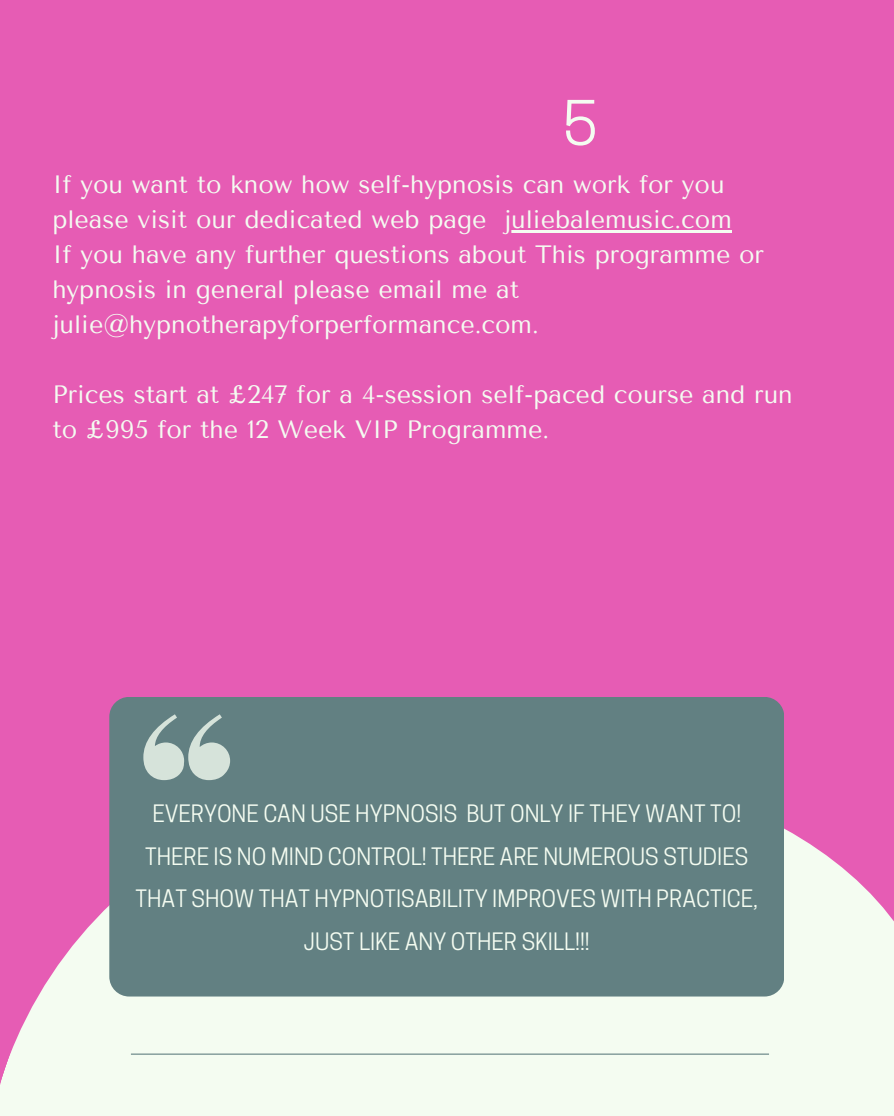
<style>
.page{position:relative;width:894px;height:1116px;background:#fff}
.page>*{position:absolute;margin:0;border:0;box-sizing:border-box;transform-origin:0 0}
.t1{font:57.75px "Cooper Hewitt";color:#f4fcf1}
.t2{font:25.05px/34.8px "Tenor Sans";color:#f4fcf1}
.t3{font:22.5px/42.8px "Cooper Hewitt";color:#f4fcf1;text-align:center}
</style>
<div class="page">
<div style="left:0;top:0;width:893px;height:1116px;background:#e65cb4"></div>
<svg style="left:0;top:697px;width:893px;height:419px;fill:#f4fcf1"></svg>
<div style="left:109px;top:697px;width:674px;height:300px;background:#628082;border-radius:20px"></div>
<svg style="left:143px;top:714px;width:87px;height:66px"></svg>
<hr style="left:131px;top:1054px;width:637px;height:1px;background:#628082">
<hr style="left:504px;top:231px;width:227px;height:2px;background:#f4fcf1">
<p class="t1" style="left:563px;top:102px;width:36px">5</p>
<p class="t2" style="left:52px;top:168px;width:673px">If you want to know how self-hypnosis can work for you please visit our dedicated web page</p>
<p class="t2" style="left:52px;top:202px;width:713px;text-indent:451px">juliebalemusic.com<br>If you have any further questions about This programme or hypnosis in general please email me at julie@hypnotherapyforperformance.com.</p>
<p class="t2" style="left:52px;top:377px;width:741px">Prices start at £247 for a 4-session self-paced course and run to £995 for the 12 Week VIP Programme.</p>
<p class="t3" style="left:135px;top:795px;width:623px">EVERYONE CAN USE HYPNOSIS BUT ONLY IF THEY WANT TO!<br>THERE IS NO MIND CONTROL! THERE ARE NUMEROUS STUDIES THAT SHOW THAT HYPNOTISABILITY IMPROVES WITH PRACTICE, JUST LIKE ANY OTHER SKILL!!!</p>
</div>
